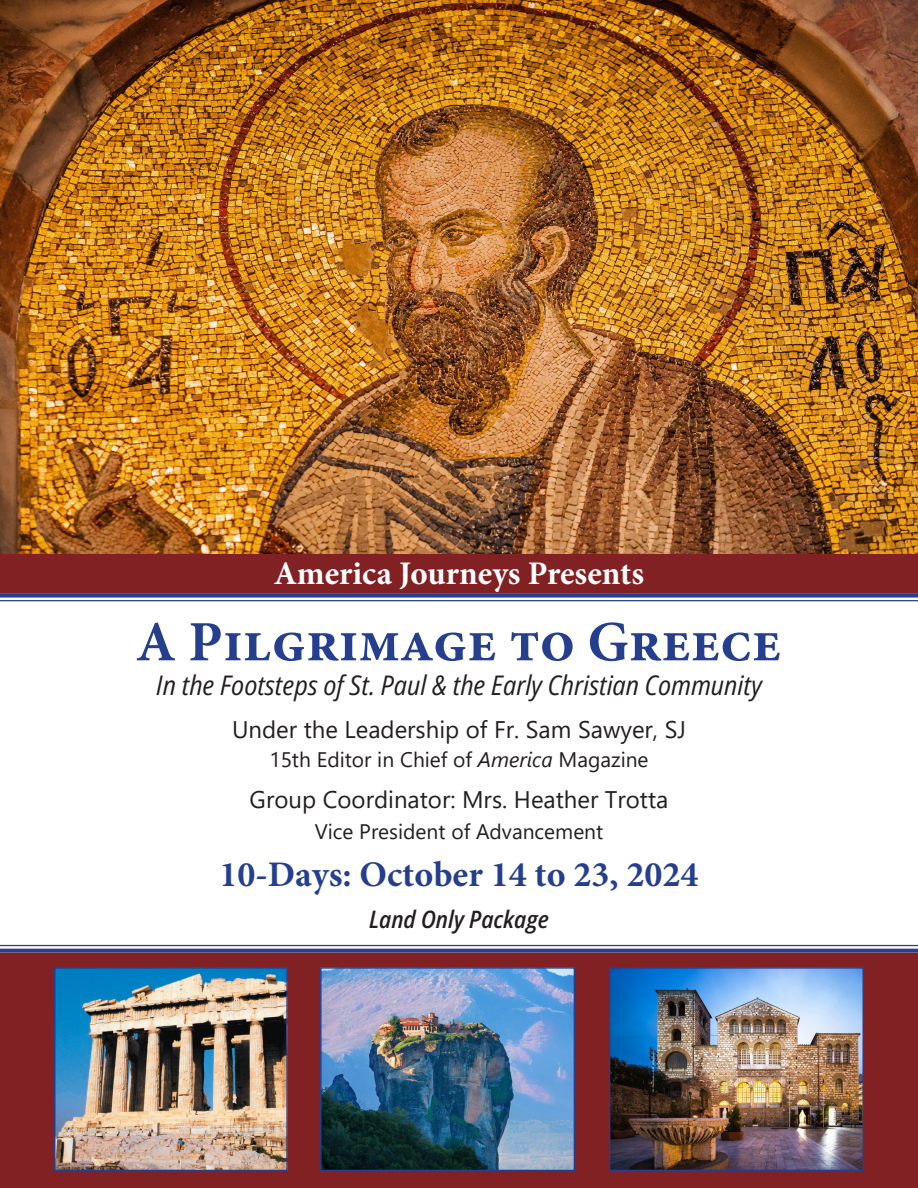
<style>
.page{position:relative;width:918px;height:1188px;background:#822124}
.page>*{position:absolute;margin:0;border:0;box-sizing:border-box;transform-origin:0 0}
.t1{font:700 57px "Minion Pro";color:#253f8e}
.t2{font:700 36px "Minion Pro";color:#253f8e}
.t3{font:700 33px "Minion Pro";letter-spacing:-.005em;color:#fff}
.t4{font:italic semi-condensed 27px "Open Sans";color:#231f20}
.t5{font:24px "Segoe UI";color:#231f20}
.t6{font:italic 600 semi-condensed 24px "Open Sans";color:#231f20}
.t7{font:21px "Segoe UI";color:#231f20}
.s1{font-style:italic}
</style>
<div class="page">
<img style="left:0;top:0;width:918px;height:554px">
<img style="left:57px;top:970px;width:228px;height:198px">
<div style="left:54px;top:967px;width:234px;height:204px;border:2px solid #253f8e"></div>
<img style="left:323px;top:970px;width:249px;height:198px">
<div style="left:320px;top:967px;width:255px;height:204px;border:2px solid #253f8e"></div>
<svg style="left:0;top:593px;width:918px;height:360px;background:#7e85b1"></svg>
<div style="left:0;top:600px;width:918px;height:346px;background:#fff"></div>
<img style="left:612px;top:970px;width:249px;height:198px">
<div style="left:609px;top:967px;width:255px;height:204px;border:2px solid #253f8e"></div>
<p class="t3" style="left:274px;top:550px;width:372px">America Journeys Presents</p>
<p class="t1" style="left:136px;top:602px;width:647px">A Pilgrimage to Greece</p>
<p class="t4" style="left:156px;top:666px;width:607px">In the Footsteps of St. Paul &amp; the Early Christian Community</p>
<p class="t5" style="left:232px;top:707px;width:455px">Under the Leadership of Fr. Sam Sawyer, SJ</p>
<p class="t7" style="left:269px;top:740px;width:381px">15th Editor in Chief of <span class="s1">America</span> Magazine</p>
<p class="t5" style="left:250px;top:777px;width:420px">Group Coordinator: Mrs. Heather Trotta</p>
<p class="t7" style="left:315px;top:811px;width:290px">Vice President of Advancement</p>
<p class="t2" style="left:220px;top:850px;width:480px">10-Days: October 14 to 23, 2024</p>
<p class="t6" style="left:369px;top:902px;width:181px">Land Only Package</p>
</div>
